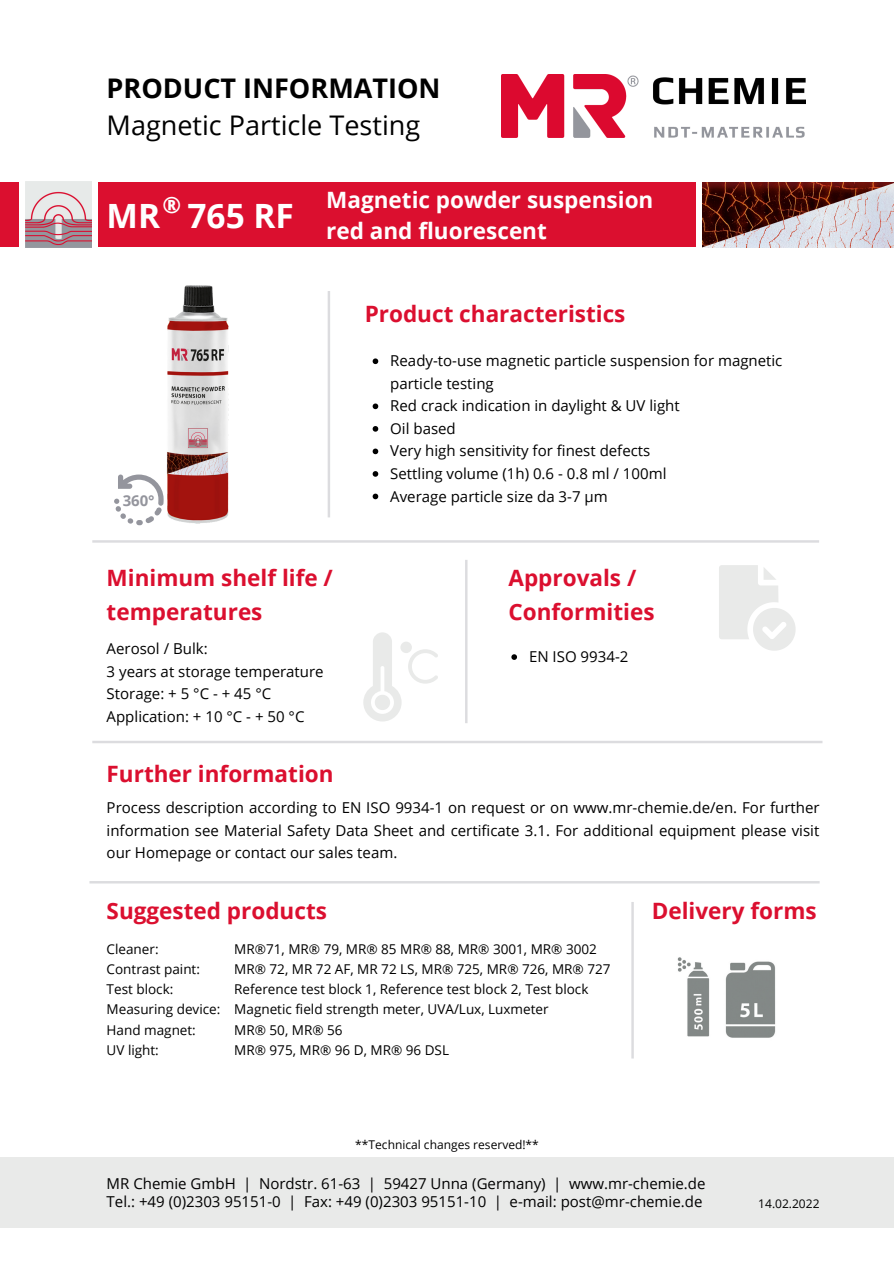
<style>
.page{position:relative;width:894px;height:1264px;background:#fff}
.page>*{position:absolute;margin:0;border:0;box-sizing:border-box;transform-origin:0 0}
.t1{font:700 33.45px "Open Sans";color:#fff}
.t2{font:700 33.45px "Open Sans";color:#fefefe}
.t3{font:27px "Open Sans";color:#000}
.t4{font:700 27px "Open Sans";color:#000}
.t5{font:700 22.5px/33.8px "Open Sans";color:#db0f2f}
.t6{font:700 22.5px/31.5px "Open Sans";color:#fefefe}
.t7{font:700 22.5px "Open Sans";color:#fff}
.t8{font:15px/22.5px "Open Sans";color:#000}
.t9{font:700 15px "Open Sans";color:#94959d}
.t10{font:13.5px/20.2px "Open Sans";color:#000}
.t11{font:12px "Open Sans";color:#000}
</style>
<div class="page">
<svg style="left:92px;top:741px;width:730px;height:2px"></svg>
<svg style="left:92px;top:540px;width:726px;height:2px"></svg>
<svg style="left:89px;top:881px;width:730px;height:2px"></svg>
<svg style="left:327px;top:291px;width:3px;height:226px"></svg>
<svg style="left:465px;top:560px;width:2px;height:163px"></svg>
<img style="left:501px;top:74px;width:304px;height:63px">
<div style="left:98px;top:182px;width:597px;height:65px;background:#db0f2f"></div>
<img style="left:163px;top:285px;width:66px;height:239px">
<div style="left:0;top:1157px;width:893px;height:71px;background:#e9eae9"></div>
<svg style="left:631px;top:902px;width:2px;height:156px"></svg>
<svg style="left:719px;top:565px;width:76px;height:85px"></svg>
<div style="left:400px;top:641px;width:12px;height:12px;background:#e9eae9;border-radius:50%"></div>
<svg style="left:408px;top:649px;width:30px;height:34px"></svg>
<svg style="left:363px;top:632px;width:38px;height:89px"></svg>
<img style="left:702px;top:182px;width:191px;height:66px">
<img style="left:25px;top:181px;width:67px;height:67px">
<div style="left:0;top:182px;width:19px;height:65px;background:#db0f2f"></div>
<svg style="left:114px;top:474px;width:49px;height:51px"></svg>
<svg style="left:511px;top:654px;width:6px;height:6px"></svg>
<svg style="left:372px;top:358px;width:6px;height:6px"></svg>
<svg style="left:372px;top:403px;width:6px;height:6px"></svg>
<svg style="left:372px;top:426px;width:6px;height:5px"></svg>
<svg style="left:372px;top:448px;width:6px;height:6px"></svg>
<svg style="left:372px;top:471px;width:6px;height:6px"></svg>
<svg style="left:372px;top:493px;width:6px;height:6px"></svg>
<img style="left:677px;top:957px;width:33px;height:79px">
<img style="left:725px;top:961px;width:51px;height:77px">
<p class="t4" style="left:107px;top:69px;width:335px">PRODUCT INFORMATION</p>
<p class="t3" style="left:107px;top:106px;width:315px">Magnetic Particle Testing</p>
<p class="t2" style="left:107px;top:192px;width:55px">MR</p>
<p class="t7" style="left:162px;top:189px;width:20px">®</p>
<p class="t6" style="left:326px;top:183px;width:328px">Magnetic powder suspension red and fluorescent</p>
<p class="t1" style="left:187px;top:192px;width:108px">765 RF</p>
<p class="t9" style="left:123px;top:489px;width:34px">360°</p>
<p class="t5" style="left:107px;top:561px;width:228px">Minimum shelf life / temperatures</p>
<p class="t8" style="left:107px;top:637px;width:103px">Aerosol / Bulk:</p>
<p class="t8" style="left:107px;top:659px;width:218px">3 years at storage temperature</p>
<p class="t8" style="left:107px;top:682px;width:166px">Storage: + 5 °C - + 45 °C</p>
<p class="t8" style="left:107px;top:704px;width:199px">Application: + 10 °C - + 50 °C</p>
<p class="t5" style="left:107px;top:756px;width:228px">Further information</p>
<p class="t5" style="left:364px;top:296px;width:262px">Product characteristics</p>
<p class="t8" style="left:390px;top:349px;width:393px">Ready-to-use magnetic particle suspension for magnetic particle testing</p>
<p class="t8" style="left:390px;top:394px;width:291px">Red crack indication in daylight &amp; UV light</p>
<p class="t8" style="left:390px;top:417px;width:67px">Oil based</p>
<p class="t8" style="left:390px;top:439px;width:261px">Very high sensitivity for finest defects</p>
<p class="t8" style="left:390px;top:462px;width:277px">Settling volume (1h) 0.6 - 0.8 ml / 100ml</p>
<p class="t8" style="left:390px;top:484px;width:219px">Average particle size da 3-7 µm</p>
<p class="t5" style="left:508px;top:561px;width:147px">Approvals /<br>Conformities</p>
<p class="t8" style="left:529px;top:645px;width:101px">EN ISO 9934-2</p>
<p class="t8" style="left:107px;top:796px;width:714px;text-align:justify">Process description according to EN ISO 9934-1 on request or on www.mr-chemie.de/en. For further information see Material Safety Data Sheet and certificate 3.1. For additional equipment please visit our Homepage or contact our sales team.</p>
<p class="t5" style="left:107px;top:893px;width:222px">Suggested products</p>
<p class="t10" style="left:107px;top:938px;width:53px">Cleaner:</p>
<p class="t10" style="left:107px;top:958px;width:95px">Contrast paint:</p>
<p class="t10" style="left:107px;top:978px;width:68px">Test block:</p>
<p class="t10" style="left:107px;top:999px;width:115px">Measuring device:</p>
<p class="t10" style="left:107px;top:1019px;width:91px">Hand magnet:</p>
<p class="t10" style="left:107px;top:1039px;width:54px">UV light:</p>
<p class="t10" style="left:234px;top:938px;width:364px">MR®71, MR® 79, MR® 85 MR® 88, MR® 3001, MR® 3002</p>
<p class="t10" style="left:234px;top:958px;width:377px">MR® 72, MR 72 AF, MR 72 LS, MR® 725, MR® 726, MR® 727</p>
<p class="t10" style="left:234px;top:978px;width:355px">Reference test block 1, Reference test block 2, Test block<br>Magnetic field strength meter, UVA/Lux, Luxmeter</p>
<p class="t10" style="left:234px;top:1019px;width:110px">MR® 50, MR® 56</p>
<p class="t10" style="left:234px;top:1039px;width:216px">MR® 975, MR® 96 D, MR® 96 DSL</p>
<p class="t11" style="left:355px;top:1135px;width:185px">**Technical changes reserved!**</p>
<p class="t5" style="left:651px;top:893px;width:166px">Delivery forms</p>
<p class="t8" style="left:107px;top:1172px;width:600px">MR Chemie GmbH | Nordstr. 61-63 | 59427 Unna (Germany) | www.mr-chemie.de</p>
<p class="t8" style="left:107px;top:1190px;width:597px">Tel.: +49 (0)2303 95151-0 | Fax: +49 (0)2303 95151-10 | e-mail: post@mr-chemie.de</p>
<p class="t11" style="left:758px;top:1194px;width:63px">14.02.2022</p>
</div>
